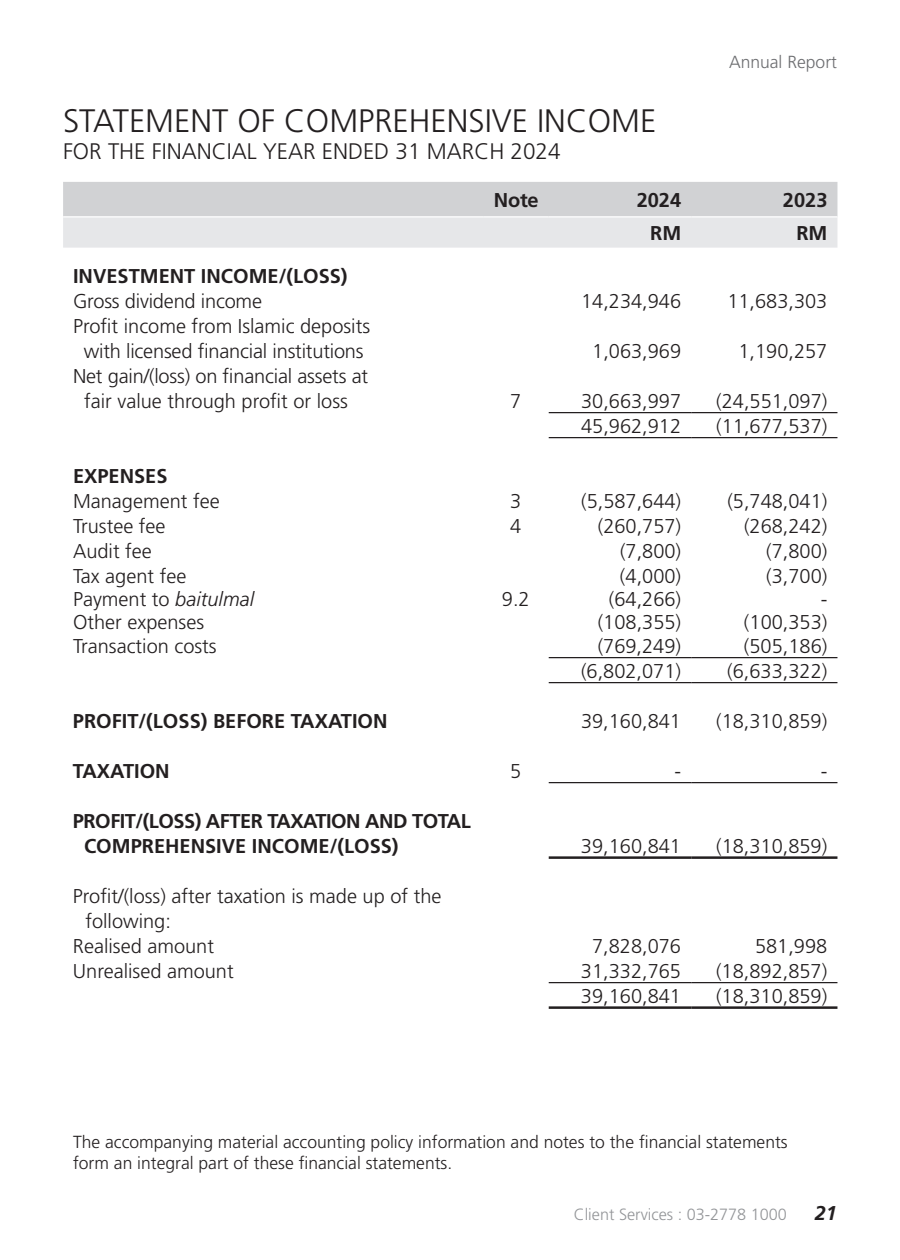
<style>
.page{position:relative;width:900px;height:1260px;background:#fff}
.page>*{position:absolute;margin:0;border:0;box-sizing:border-box;transform-origin:0 0}
.t1{font:300 32.5px "Frutiger LT Std";color:#231f20}
.t2{font:300 22.5px "Frutiger LT Std";color:#231f20}
.t3{font:300 20px/25px "Frutiger LT Std";color:#231f20;text-align:center}
.t4{font:700 20px "Frutiger LT Std";color:#231f20}
.t5{font:700 20px/25px "Frutiger LT Std";letter-spacing:-.025em;color:#231f20}
.t6{font:italic 700 20px "Frutiger LT Std";color:#231f20}
.t7{font:300 17.5px/21px "Frutiger LT Std";color:#231f20}
.t8{font:300 17.5px "Frutiger LT Std";color:#6c6d70}
.t9{font:300 16.25px "Frutiger LT Std";color:#939598}
.s1{font-style:italic}
</style>
<div class="page">
<svg style="left:63px;top:182px;width:774px;height:66px;background:#dbdbdd"></svg>
<hr style="left:63px;top:216px;width:420px;height:2px;background:#fff">
<hr style="left:483px;top:216px;width:66px;height:2px;background:#fff">
<hr style="left:549px;top:216px;width:142px;height:2px;background:#fff">
<hr style="left:691px;top:216px;width:146px;height:2px;background:#fff">
<hr style="left:549px;top:412px;width:142px;height:1px;background:#231f20">
<hr style="left:691px;top:412px;width:146px;height:1px;background:#231f20">
<hr style="left:549px;top:437px;width:142px;height:1px;background:#231f20">
<hr style="left:691px;top:437px;width:146px;height:1px;background:#231f20">
<hr style="left:549px;top:657px;width:142px;height:1px;background:#231f20">
<hr style="left:691px;top:657px;width:146px;height:1px;background:#231f20">
<hr style="left:549px;top:682px;width:142px;height:1px;background:#231f20">
<hr style="left:691px;top:682px;width:146px;height:1px;background:#231f20">
<hr style="left:549px;top:782px;width:142px;height:1px;background:#231f20">
<hr style="left:691px;top:782px;width:146px;height:1px;background:#231f20">
<hr style="left:549px;top:856px;width:142px;height:3px;background:#231f20">
<hr style="left:691px;top:856px;width:146px;height:3px;background:#231f20">
<hr style="left:549px;top:982px;width:142px;height:1px;background:#231f20">
<hr style="left:691px;top:982px;width:146px;height:1px;background:#231f20">
<hr style="left:549px;top:1006px;width:142px;height:3px;background:#231f20">
<hr style="left:691px;top:1006px;width:146px;height:3px;background:#231f20">
<p class="t8" style="left:729px;top:52px;width:109px">Annual Report</p>
<h1 class="t1" style="left:63px;top:103px;width:595px">STATEMENT OF COMPREHENSIVE INCOME</h1>
<p class="t2" style="left:63px;top:139px;width:499px">FOR THE FINANCIAL YEAR ENDED 31 MARCH 2024</p>
<p class="t4" style="left:494px;top:188px;width:46px">Note</p>
<p class="t4" style="left:637px;top:188px;width:46px">2024</p>
<p class="t4" style="left:783px;top:188px;width:46px">2023</p>
<p class="t4" style="left:650px;top:221px;width:33px">RM</p>
<p class="t4" style="left:796px;top:221px;width:33px">RM</p>
<p class="t4" style="left:73px;top:264px;width:276px">INVESTMENT INCOME/(LOSS)</p>
<p class="t3" style="left:73px;top:289px;width:190px">Gross dividend income</p>
<p class="t3" style="left:581px;top:289px;width:102px">14,234,946</p>
<p class="t3" style="left:727px;top:289px;width:102px">11,683,303</p>
<p class="t3" style="left:73px;top:314px;width:299px">Profit income from Islamic deposits with licensed financial institutions</p>
<p class="t3" style="left:592px;top:339px;width:90px">1,063,969</p>
<p class="t3" style="left:738px;top:339px;width:90px">1,190,257</p>
<p class="t3" style="left:73px;top:364px;width:297px">Net gain/(loss) on financial assets at fair value through profit or loss</p>
<p class="t3" style="left:510px;top:389px;width:13px">7</p>
<p class="t3" style="left:581px;top:389px;width:102px">30,663,997</p>
<p class="t3" style="left:716px;top:389px;width:113px">(24,551,097)</p>
<p class="t3" style="left:581px;top:414px;width:102px">45,962,912</p>
<p class="t3" style="left:716px;top:414px;width:113px">(11,677,537)</p>
<p class="t4" style="left:73px;top:464px;width:96px">EXPENSES</p>
<p class="t3" style="left:73px;top:489px;width:148px">Management fee</p>
<p class="t3" style="left:510px;top:489px;width:13px">3</p>
<p class="t3" style="left:581px;top:489px;width:102px">(5,587,644)</p>
<p class="t3" style="left:727px;top:489px;width:102px">(5,748,041)</p>
<p class="t3" style="left:73px;top:514px;width:94px">Trustee fee</p>
<p class="t3" style="left:510px;top:514px;width:13px">4</p>
<p class="t3" style="left:598px;top:514px;width:85px">(260,757)</p>
<p class="t3" style="left:744px;top:514px;width:85px">(268,242)</p>
<p class="t3" style="left:73px;top:539px;width:80px">Audit fee</p>
<p class="t3" style="left:620px;top:539px;width:63px">(7,800)</p>
<p class="t3" style="left:766px;top:539px;width:63px">(7,800)</p>
<p class="t3" style="left:73px;top:564px;width:115px">Tax agent fee</p>
<p class="t3" style="left:620px;top:564px;width:63px">(4,000)</p>
<p class="t3" style="left:766px;top:564px;width:63px">(3,700)</p>
<p class="t3" style="left:73px;top:587px;width:183px">Payment to <span class="s1">baitulmal</span></p>
<p class="t3" style="left:502px;top:587px;width:29px">9.2</p>
<p class="t3" style="left:609px;top:587px;width:74px">(64,266)</p>
<p class="t3" style="left:821px;top:587px;width:8px">-</p>
<p class="t3" style="left:73px;top:610px;width:133px">Other expenses</p>
<p class="t3" style="left:598px;top:610px;width:85px">(108,355)</p>
<p class="t3" style="left:744px;top:610px;width:85px">(100,353)</p>
<p class="t3" style="left:73px;top:634px;width:145px">Transaction costs</p>
<p class="t3" style="left:598px;top:634px;width:85px">(769,249)</p>
<p class="t3" style="left:744px;top:634px;width:85px">(505,186)</p>
<p class="t3" style="left:581px;top:659px;width:102px">(6,802,071)</p>
<p class="t3" style="left:727px;top:659px;width:102px">(6,633,322)</p>
<p class="t4" style="left:73px;top:709px;width:316px">PROFIT/(LOSS) BEFORE TAXATION</p>
<p class="t3" style="left:581px;top:709px;width:102px">39,160,841</p>
<p class="t3" style="left:716px;top:709px;width:113px">(18,310,859)</p>
<p class="t4" style="left:73px;top:759px;width:98px">TAXATION</p>
<p class="t3" style="left:510px;top:759px;width:13px">5</p>
<p class="t3" style="left:674px;top:759px;width:8px">-</p>
<p class="t3" style="left:821px;top:759px;width:8px">-</p>
<p class="t5" style="left:84px;top:808px;width:388px;text-indent:-11px">PROFIT/(LOSS) AFTER TAXATION AND TOTAL<br>COMPREHENSIVE INCOME/(LOSS)</p>
<p class="t3" style="left:581px;top:834px;width:102px">39,160,841</p>
<p class="t3" style="left:716px;top:834px;width:113px">(18,310,859)</p>
<p class="t3" style="left:73px;top:884px;width:370px">Profit/(loss) after taxation is made up of the</p>
<p class="t3" style="left:85px;top:909px;width:87px">following:</p>
<p class="t3" style="left:73px;top:934px;width:143px">Realised amount</p>
<p class="t3" style="left:592px;top:934px;width:90px">7,828,076</p>
<p class="t3" style="left:755px;top:934px;width:74px">581,998</p>
<p class="t3" style="left:73px;top:959px;width:162px">Unrealised amount</p>
<p class="t3" style="left:581px;top:959px;width:102px">31,332,765</p>
<p class="t3" style="left:716px;top:959px;width:113px">(18,892,857)</p>
<p class="t3" style="left:581px;top:984px;width:102px">39,160,841</p>
<p class="t3" style="left:716px;top:984px;width:113px">(18,310,859)</p>
<p class="t7" style="left:73px;top:1132px;width:716px">The accompanying material accounting policy information and notes to the financial statements form an integral part of these financial statements.</p>
<p class="t9" style="left:574px;top:1205px;width:215px">Client Services : 03-2778 1000</p>
<p class="t6" style="left:815px;top:1201px;width:24px">21</p>
</div>
